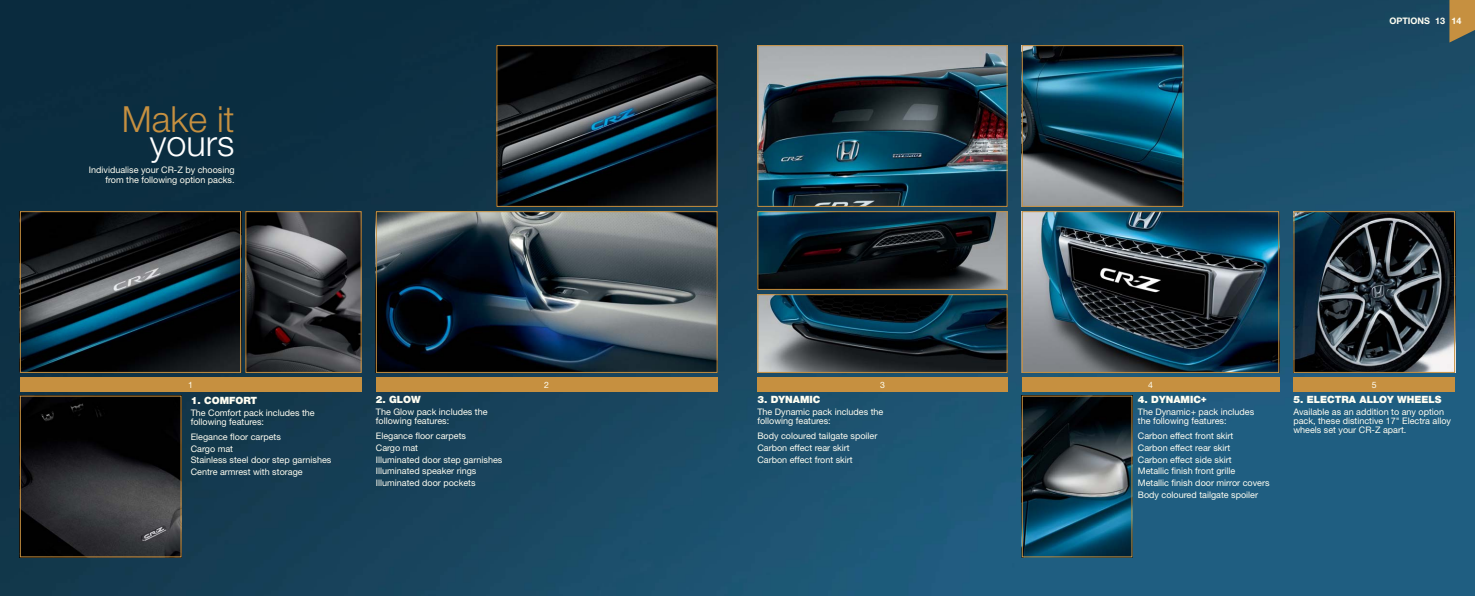
<style>
.page{position:relative;width:1475px;height:596px;background:#fff}
.page>*{position:absolute;margin:0;border:0;box-sizing:border-box;transform-origin:0 0}
.t1{font:300 36px "Helvetica Neue";color:#c69040}
.t2{font:300 36px "Helvetica Neue";color:#fff}
.t3{font:900 10px "Helvetica Neue";color:#fffef2}
.t4{font:9px/11.8px "Helvetica Neue";color:#fffef2}
.t5{font:700 9px "Helvetica Neue";color:#fffef2}
.t6{font:8.7px "Helvetica Neue";color:#fffef2}
</style>
<div class="page">
<img style="left:0;top:0;width:1474px;height:595px">
<img style="left:247px;top:213px;width:112px;height:157px">
<div style="left:245px;top:211px;width:116px;height:161px;border:1px solid #c69040"></div>
<img style="left:22px;top:397px;width:157px;height:158px">
<img style="left:22px;top:213px;width:217px;height:157px">
<div style="left:20px;top:211px;width:221px;height:161px;border:1px solid #c69040"></div>
<div style="left:20px;top:377px;width:341px;height:14px;background:#c69040"></div>
<img style="left:759px;top:296px;width:246px;height:74px">
<div style="left:757px;top:294px;width:250px;height:78px;border:1px solid #c69040"></div>
<img style="left:759px;top:213px;width:246px;height:75px">
<div style="left:757px;top:211px;width:250px;height:79px;border:1px solid #c69040"></div>
<img style="left:759px;top:47px;width:246px;height:158px">
<div style="left:757px;top:45px;width:250px;height:162px;border:1px solid #c69040"></div>
<div style="left:757px;top:377px;width:250px;height:14px;background:#c69040"></div>
<img style="left:498px;top:47px;width:217px;height:158px">
<div style="left:496px;top:45px;width:221px;height:162px;border:1px solid #c69040"></div>
<img style="left:378px;top:213px;width:337px;height:157px">
<div style="left:376px;top:211px;width:341px;height:161px;border:1px solid #c69040"></div>
<div style="left:376px;top:377px;width:341px;height:14px;background:#c69040"></div>
<img style="left:1023px;top:213px;width:253px;height:157px">
<div style="left:1021px;top:211px;width:257px;height:161px;border:1px solid #c69040"></div>
<div style="left:1021px;top:377px;width:257px;height:14px;background:#c69040"></div>
<img style="left:1023px;top:47px;width:158px;height:158px">
<div style="left:1021px;top:45px;width:162px;height:162px;border:1px solid #c69040"></div>
<img style="left:1023px;top:397px;width:107px;height:158px">
<div style="left:1021px;top:395px;width:111px;height:162px;border:1px solid #c69040"></div>
<div style="left:1293px;top:377px;width:161px;height:14px;background:#c69040"></div>
<img style="left:1295px;top:213px;width:157px;height:157px">
<svg style="left:1448px;top:0;width:26px;height:43px"></svg>
<h1 class="t1" style="left:122px;top:106px;width:114px">Make it</h1>
<h1 class="t2" style="left:150px;top:130px;width:86px">yours</h1>
<p class="t4" style="left:89px;top:165px;width:147px;line-height:10px;text-align:right">Individualise your CR-Z by choosing from the following option packs.</p>
<p class="t6" style="left:188px;top:381px;width:6px">1</p>
<p class="t3" style="left:191px;top:397px;width:68px">1. COMFORT</p>
<p class="t4" style="left:191px;top:409px;width:125px;line-height:9px">The Comfort pack includes the following features:</p>
<p class="t4" style="left:191px;top:431px;width:142px">Elegance floor carpets<br>Cargo mat<br>Stainless steel door step garnishes<br>Centre armrest with storage</p>
<p class="t3" style="left:376px;top:396px;width:47px">2. GLOW</p>
<p class="t4" style="left:376px;top:408px;width:113px;line-height:9px">The Glow pack includes the following features:</p>
<p class="t4" style="left:376px;top:430px;width:128px">Elegance floor carpets<br>Cargo mat<br>Illuminated door step garnishes<br>Illuminated speaker rings<br>Illuminated door pockets</p>
<p class="t6" style="left:544px;top:381px;width:6px">2</p>
<p class="t6" style="left:879px;top:381px;width:6px">3</p>
<p class="t3" style="left:757px;top:396px;width:64px">3. DYNAMIC</p>
<p class="t4" style="left:757px;top:408px;width:128px;line-height:9px">The Dynamic pack includes the following features:</p>
<p class="t4" style="left:757px;top:430px;width:122px">Body coloured tailgate spoiler<br>Carbon effect rear skirt<br>Carbon effect front skirt</p>
<p class="t5" style="left:1388px;top:18px;width:73px">OPTIONS 13 14</p>
<p class="t6" style="left:1147px;top:381px;width:6px">4</p>
<p class="t3" style="left:1137px;top:396px;width:70px">4. DYNAMIC+</p>
<p class="t4" style="left:1137px;top:408px;width:118px;line-height:9px">The Dynamic+ pack includes the following features:</p>
<p class="t4" style="left:1137px;top:430px;width:133px">Carbon effect front skirt<br>Carbon effect rear skirt<br>Carbon effect side skirt<br>Metallic finish front grille<br>Metallic finish door mirror covers<br>Body coloured tailgate spoiler</p>
<p class="t6" style="left:1371px;top:381px;width:6px">5</p>
<p class="t3" style="left:1293px;top:396px;width:150px">5. ELECTRA ALLOY WHEELS</p>
<p class="t4" style="left:1293px;top:408px;width:159px;line-height:9px">Available as an addition to any option pack, these distinctive 17" Electra alloy wheels set your CR-Z apart.</p>
</div>
